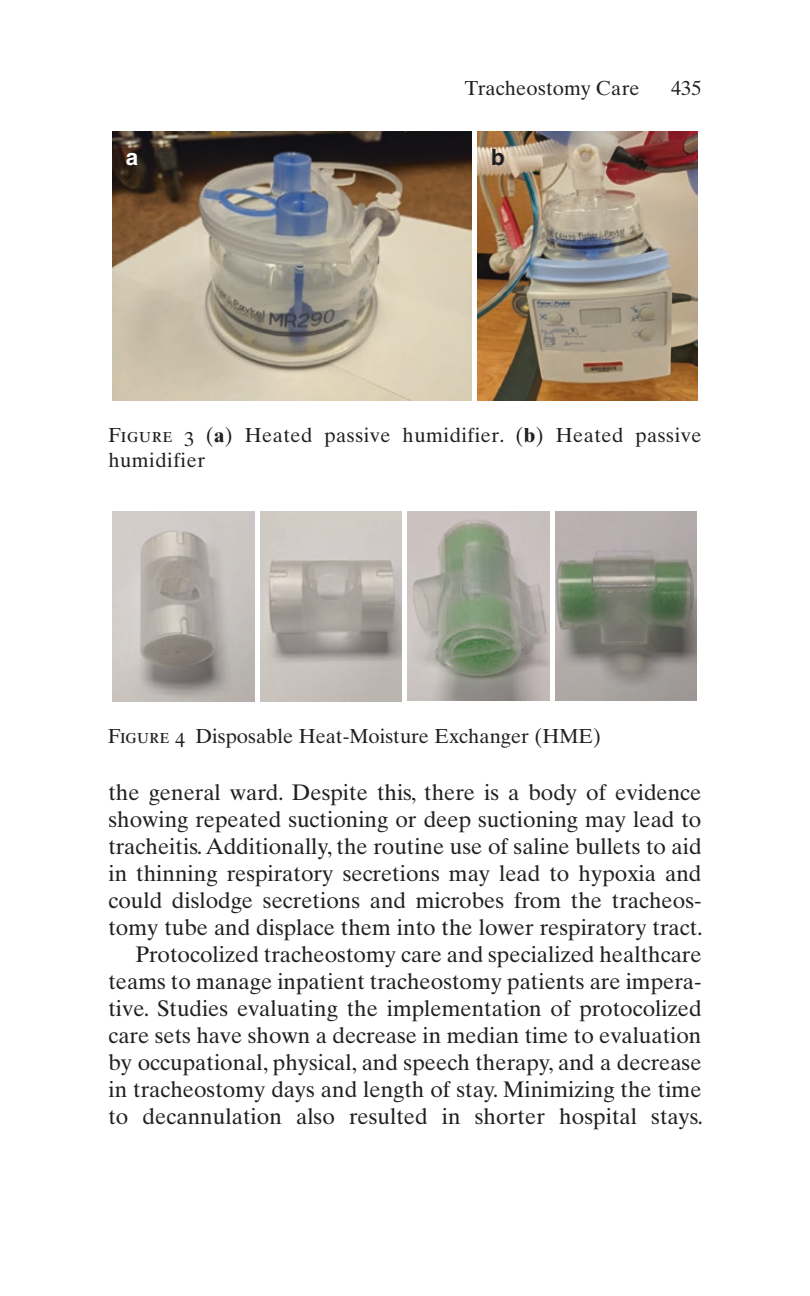
<style>
.page{position:relative;width:810px;height:1296px;background:#fff}
.page>*{position:absolute;margin:0;border:0;box-sizing:border-box;transform-origin:0 0}
.t1{font:22.5px/27px "Times Ten LT Std";color:#231f20;text-align:right}
.t2{font:22.5px "Helvetica Bold 2";color:#fff}
.t3{font:22.5px "Helvetica Bold 2";color:#1d1e1f}
.t4{font:20.25px/24.8px "Times Ten LT Std";letter-spacing:.025em;color:#231f20}
.t5{font:20.25px "Times Ten LT Std";color:#231f20}
.t6{font:20.25px "Times Ten LT Std Roman 3";letter-spacing:.005em;color:#231f20}
.s1{font-weight:700}
</style>
<div class="page">
<img style="left:113px;top:131px;width:358px;height:269px">
<img style="left:478px;top:132px;width:219px;height:269px">
<img style="left:112px;top:511px;width:143px;height:191px">
<img style="left:260px;top:512px;width:142px;height:189px">
<img style="left:555px;top:512px;width:142px;height:189px">
<img style="left:408px;top:512px;width:141px;height:189px">
<p class="t6" style="left:465px;top:76px;width:176px">Tracheostomy Care</p>
<p class="t2" style="left:126px;top:143px;width:14px">a</p>
<p class="t3" style="left:491px;top:143px;width:15px">b</p>
<p class="t4" style="left:671px;top:75px;width:32px">435</p>
<p class="t4" style="left:108px;top:423px;width:595px">Figure 3 (<span class="s1">a</span>) Heated passive humidifier. (<span class="s1">b</span>) Heated passive humidifier</p>
<p class="t5" style="left:108px;top:724px;width:495px">Figure 4 Disposable Heat-Moisture Exchanger (HME)</p>
<p class="t1" style="left:108px;top:778px;width:596px">the general ward. Despite this, there is a body of evidence showing repeated suctioning or deep suctioning may lead to tracheitis. Additionally, the routine use of saline bullets to aid in thinning respiratory secretions may lead to hypoxia and could dislodge secretions and microbes from the tracheos&shy;tomy tube and displace them into the lower respiratory tract.<br>Protocolized tracheostomy care and specialized healthcare teams to manage inpatient tracheostomy patients are impera&shy;tive. Studies evaluating the implementation of protocolized care sets have shown a decrease in median time to evaluation by occupational, physical, and speech therapy, and a decrease in tracheostomy days and length of stay. Minimizing the time to decannulation also resulted in shorter hospital stays.</p>
</div>
